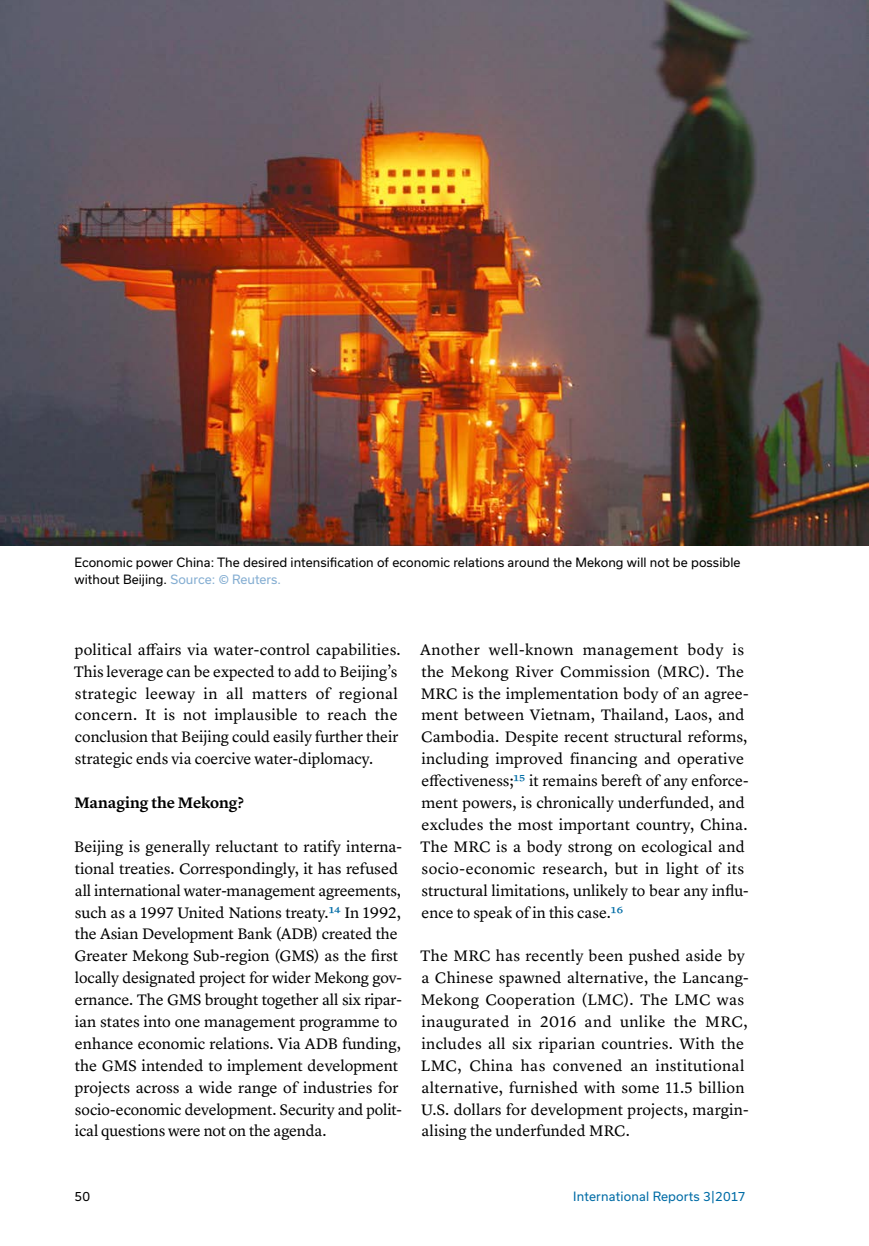
<style>
.page{position:relative;width:869px;height:1246px;background:#fff}
.page>*{position:absolute;margin:0;border:0;box-sizing:border-box;transform-origin:0 0}
.t1{font:15.75px/21.9px "Lyon Text";color:#000}
.t2{font:600 15.75px "Lyon Text";letter-spacing:-.005em;color:#000}
.t3{font:12.25px/17.5px "Usual";letter-spacing:.005em;color:#000}
.t4{font:12.25px "Usual";letter-spacing:.015em;color:#006ca6}
.s1{color:#85aed2}
.s2{color:#006ca6}
</style>
<div class="page">
<img style="left:0;top:0;width:868px;height:545px">
<p class="t3" style="left:74px;top:553px;width:667px">Economic power China: The desired intensification of economic relations around the Mekong will not be possible without Beijing. <span class="s1">Source: © Reuters.</span></p>
<p class="t1" style="left:74px;top:637px;width:328px">political affairs via water-control capabilities.<br>This leverage can be expected to add to Beijing’s strategic leeway in all matters of regional concern. It is not implausible to reach the conclusion that Beijing could easily further their strategic ends via coercive water-diplomacy.</p>
<p class="t2" style="left:74px;top:790px;width:171px">Managing the Mekong?</p>
<p class="t1" style="left:74px;top:834px;width:329px">Beijing is generally reluctant to ratify interna&shy;tional treaties. Correspondingly, it has refused all international water-management agreements, such as a 1997 United Nations treaty.<span class="s2">14</span> In 1992, the Asian Development Bank (ADB) created the Greater Mekong Sub-region (GMS) as the first locally designated project for wider Mekong gov&shy;ernance. The GMS brought together all six ripar&shy;ian states into one management programme to enhance economic relations. Via ADB funding, the GMS intended to implement development projects across a wide range of industries for socio-economic development. Security and polit&shy;ical questions were not on the agenda.</p>
<p class="t1" style="left:420px;top:637px;width:330px">Another well-known management body is the Mekong River Commission (MRC). The MRC is the implementation body of an agree&shy;ment between Vietnam, Thailand, Laos, and Cambodia. Despite recent structural reforms, including improved financing and operative effectiveness;<span class="s2">15</span> it remains bereft of any enforce&shy;ment powers, is chronically underfunded, and excludes the most important country, China.<br>The MRC is a body strong on ecological and socio-economic research, but in light of its structural limitations, unlikely to bear any influ&shy;ence to speak of in this case.<span class="s2">16</span></p>
<p class="t1" style="left:420px;top:943px;width:330px">The MRC has recently been pushed aside by a Chinese spawned alternative, the Lancang-Mekong Cooperation (LMC). The LMC was inaugurated in 2016 and unlike the MRC, includes all six riparian countries. With the LMC, China has convened an institutional alternative, furnished with some 11.5 billion U.S. dollars for development projects, margin&shy;alising the underfunded MRC.</p>
<p class="t3" style="left:75px;top:1186px;width:17px">50</p>
<p class="t4" style="left:573px;top:1188px;width:173px">International Reports 3|2017</p>
</div>
